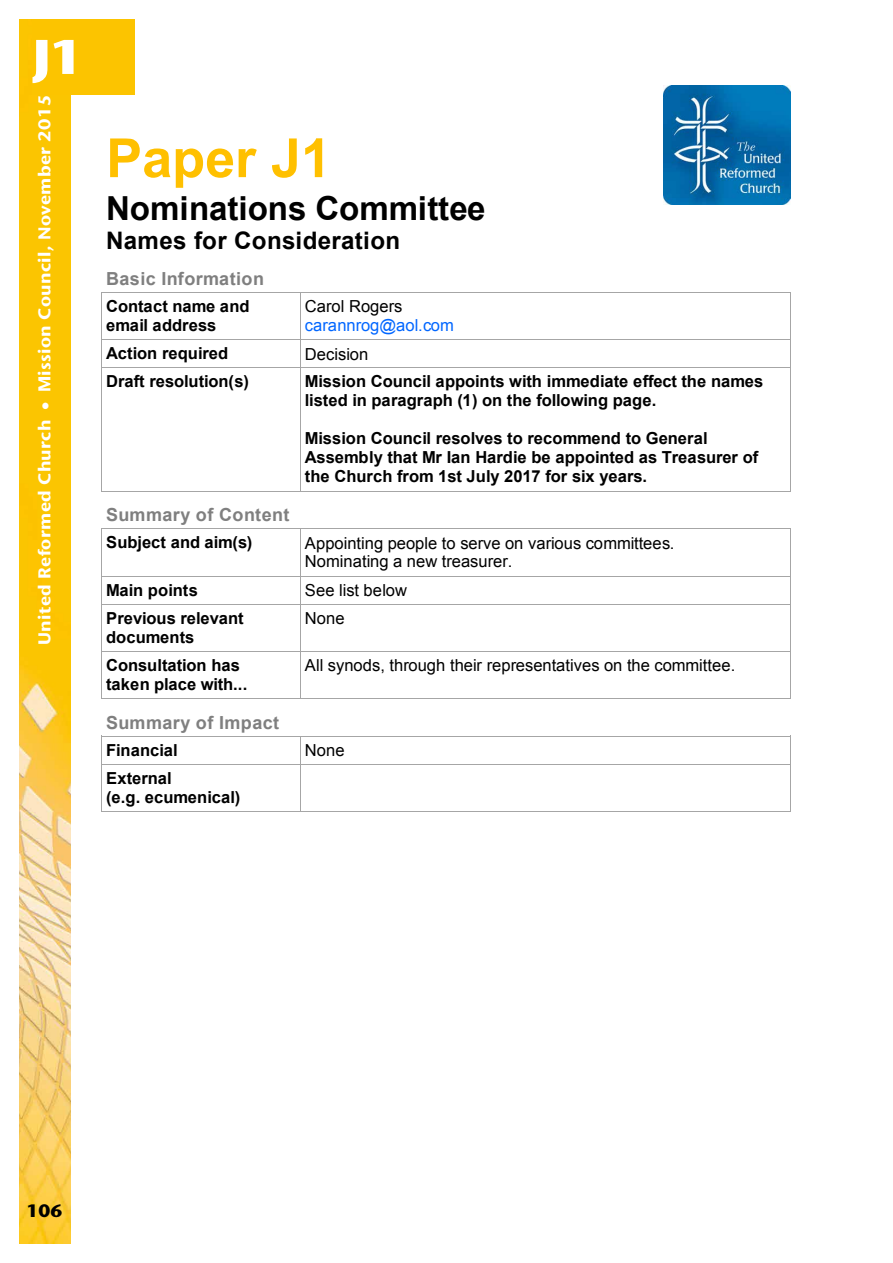
<style>
.page{position:relative;width:893px;height:1263px;background:#fff}
.page>*{position:absolute;margin:0;border:0;box-sizing:border-box;transform-origin:0 0}
.t1{font:700 54px "Arial";letter-spacing:-.005em;color:#ffc000}
.t2{font:800 48.6px "Stone Sans IIITC Std";color:#fff;scale:1.11 1}
.t3{font:700 33.15px "Arial";color:#000}
.t4{font:700 24.15px "Arial";letter-spacing:.01em;color:#000}
.t5{font:700 18px "Arial";letter-spacing:.025em;color:#7f7f7f}
.t6{font:800 18px "Stone Sans IIITC Std";color:#000}
.t7{font:700 17.1px "Stone Sans IIITC Std";letter-spacing:.02em;color:#fff;scale:1.05 1}
.t8{font:700 16.5px/19px "Arial";color:#000}
.t9{font:16.5px/18.8px "Arial";color:#000}
.t10{font:16.5px "Arial";letter-spacing:.005em;color:#06f}
</style>
<div class="page">
<hr style="left:102px;top:292px;width:198px;height:1px;background:#a6a6a6">
<hr style="left:301px;top:292px;width:489px;height:1px;background:#a6a6a6">
<hr style="left:102px;top:297px;width:1px;height:42px;background:#a6a6a6">
<hr style="left:300px;top:297px;width:1px;height:42px;background:#a6a6a6">
<hr style="left:790px;top:297px;width:1px;height:42px;background:#a6a6a6">
<hr style="left:102px;top:339px;width:198px;height:1px;background:#a6a6a6">
<hr style="left:301px;top:339px;width:489px;height:1px;background:#a6a6a6">
<hr style="left:102px;top:368px;width:198px;height:1px;background:#a6a6a6">
<svg style="left:300px;top:339px;width:1px;height:34px"></svg>
<hr style="left:301px;top:368px;width:489px;height:1px;background:#a6a6a6">
<svg style="left:790px;top:339px;width:1px;height:34px"></svg>
<hr style="left:102px;top:373px;width:1px;height:118px;background:#a6a6a6">
<hr style="left:102px;top:491px;width:198px;height:1px;background:#a6a6a6">
<hr style="left:300px;top:373px;width:1px;height:118px;background:#a6a6a6">
<hr style="left:301px;top:491px;width:489px;height:1px;background:#a6a6a6">
<hr style="left:790px;top:373px;width:1px;height:118px;background:#a6a6a6">
<hr style="left:102px;top:528px;width:198px;height:1px;background:#a6a6a6">
<hr style="left:301px;top:528px;width:489px;height:1px;background:#a6a6a6">
<hr style="left:102px;top:534px;width:1px;height:42px;background:#a6a6a6">
<hr style="left:300px;top:534px;width:1px;height:42px;background:#a6a6a6">
<hr style="left:790px;top:534px;width:1px;height:42px;background:#a6a6a6">
<hr style="left:102px;top:576px;width:198px;height:1px;background:#a6a6a6">
<hr style="left:301px;top:576px;width:489px;height:1px;background:#a6a6a6">
<hr style="left:102px;top:604px;width:198px;height:1px;background:#a6a6a6">
<svg style="left:300px;top:576px;width:1px;height:33px"></svg>
<hr style="left:301px;top:604px;width:489px;height:1px;background:#a6a6a6">
<svg style="left:790px;top:576px;width:1px;height:33px"></svg>
<hr style="left:102px;top:609px;width:1px;height:42px;background:#a6a6a6">
<hr style="left:300px;top:609px;width:1px;height:42px;background:#a6a6a6">
<hr style="left:790px;top:609px;width:1px;height:42px;background:#a6a6a6">
<hr style="left:102px;top:651px;width:198px;height:1px;background:#a6a6a6">
<hr style="left:301px;top:651px;width:489px;height:1px;background:#a6a6a6">
<hr style="left:102px;top:656px;width:1px;height:42px;background:#a6a6a6">
<hr style="left:102px;top:698px;width:198px;height:1px;background:#a6a6a6">
<hr style="left:300px;top:656px;width:1px;height:42px;background:#a6a6a6">
<hr style="left:301px;top:698px;width:489px;height:1px;background:#a6a6a6">
<hr style="left:790px;top:656px;width:1px;height:42px;background:#a6a6a6">
<hr style="left:102px;top:736px;width:198px;height:1px;background:#a6a6a6">
<hr style="left:301px;top:736px;width:489px;height:1px;background:#a6a6a6">
<hr style="left:102px;top:764px;width:198px;height:1px;background:#a6a6a6">
<svg style="left:300px;top:736px;width:1px;height:33px"></svg>
<hr style="left:301px;top:764px;width:489px;height:1px;background:#a6a6a6">
<svg style="left:790px;top:736px;width:1px;height:33px"></svg>
<hr style="left:102px;top:769px;width:1px;height:42px;background:#a6a6a6">
<hr style="left:102px;top:811px;width:198px;height:1px;background:#a6a6a6">
<hr style="left:300px;top:769px;width:1px;height:42px;background:#a6a6a6">
<hr style="left:301px;top:811px;width:489px;height:1px;background:#a6a6a6">
<hr style="left:790px;top:769px;width:1px;height:42px;background:#a6a6a6">
<img style="left:19px;top:19px;width:51px;height:1225px">
<div style="left:32px;top:19px;width:102px;height:76px;background:#fcc400"></div>
<img style="left:664px;top:85px;width:127px;height:119px">
<h2 class="t2" style="left:32px;top:25px;width:49px">J1</h2>
<p class="t7" style="left:34px;top:645px;width:526px;rotate:-90deg">United Reformed Church • Mission Council, November 2015</p>
<h1 class="t1" style="left:106px;top:122px;width:226px">Paper J1</h1>
<h3 class="t3" style="left:106px;top:186px;width:381px">Nominations Committee</h3>
<h3 class="t4" style="left:106px;top:225px;width:295px">Names for Consideration</h3>
<p class="t5" style="left:106px;top:267px;width:159px">Basic Information</p>
<p class="t8" style="left:106px;top:297px;width:145px">Contact name and email address</p>
<p class="t9" style="left:305px;top:297px;width:99px">Carol Rogers</p>
<p class="t10" style="left:305px;top:315px;width:151px">carannrog@aol.com</p>
<p class="t8" style="left:106px;top:344px;width:124px">Action required</p>
<p class="t9" style="left:305px;top:345px;width:65px">Decision</p>
<p class="t8" style="left:106px;top:373px;width:144px">Draft resolution(s)</p>
<p class="t8" style="left:305px;top:373px;width:460px">Mission Council appoints with immediate effect the names listed in paragraph (1) on the following page.</p>
<p class="t8" style="left:305px;top:429px;width:455px">Mission Council resolves to recommend to General<br>Assembly that Mr Ian Hardie be appointed as Treasurer of the Church from 1st July 2017 for six years.</p>
<p class="t5" style="left:106px;top:503px;width:185px">Summary of Content</p>
<p class="t8" style="left:106px;top:533px;width:148px">Subject and aim(s)</p>
<p class="t9" style="left:305px;top:534px;width:371px">Appointing people to serve on various committees.<br>Nominating a new treasurer.</p>
<p class="t8" style="left:106px;top:581px;width:93px">Main points</p>
<p class="t9" style="left:305px;top:581px;width:104px">See list below</p>
<p class="t8" style="left:106px;top:609px;width:139px">Previous relevant documents</p>
<p class="t9" style="left:305px;top:609px;width:41px">None</p>
<p class="t8" style="left:106px;top:656px;width:143px">Consultation has taken place with...</p>
<p class="t9" style="left:305px;top:656px;width:432px">All synods, through their representatives on the committee.</p>
<p class="t5" style="left:106px;top:711px;width:175px">Summary of Impact</p>
<p class="t8" style="left:106px;top:741px;width:73px">Financial</p>
<p class="t9" style="left:305px;top:741px;width:41px">None</p>
<p class="t8" style="left:106px;top:769px;width:136px">External<br>(e.g. ecumenical)</p>
<p class="t6" style="left:27px;top:1199px;width:38px">106</p>
</div>
